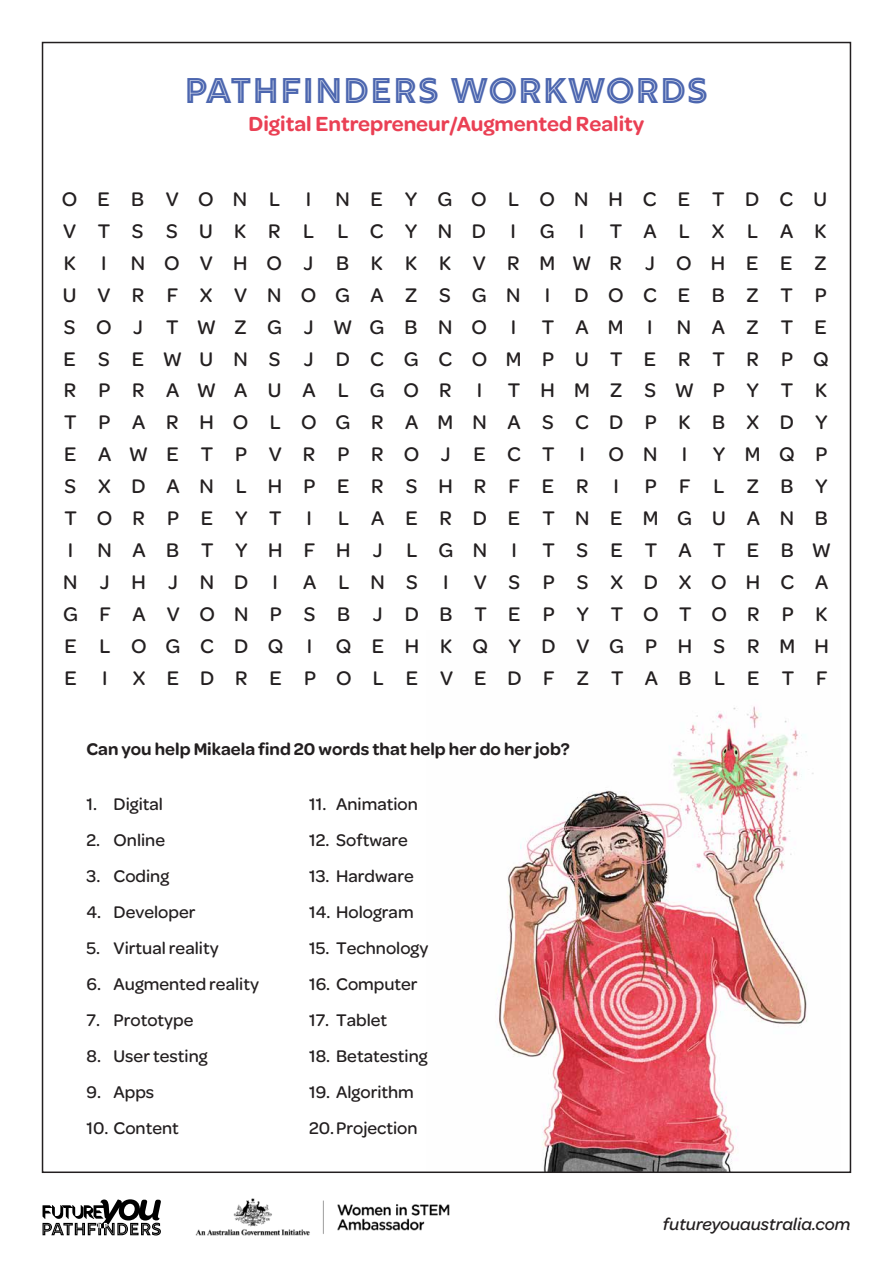
<style>
.page{position:relative;width:893px;height:1263px;background:#fff}
.page>*{position:absolute;margin:0;border:0;box-sizing:border-box;transform-origin:0 0}
.t1{font:39.6px "Rig Bold Inline Solo";color:#4c66af}
.t2{font:600 21.75px "Omnes";color:#ea4054}
.t3{font:500 21px/32px "Omnes";letter-spacing:1.005em;color:#231f20}
.t4{font:500 18px "Omnes";color:#231f20}
.t5{font:600 18px "Omnes";color:#231f20}
.t6{font:italic 500 18px "Omnes";color:#231f20}
</style>
<div class="page">
<img style="left:497px;top:706px;width:317px;height:464px">
<img style="left:195px;top:1198px;width:255px;height:38px">
<svg style="left:43px;top:1199px;width:118px;height:36px"></svg>
<h1 class="t1" style="left:184px;top:69px;width:526px">PATHFINDERS WORKWORDS</h1>
<p class="t2" style="left:249px;top:108px;width:397px">Digital Entrepreneur/Augmented Reality</p>
<p class="t3" style="left:62px;top:181px;width:771px">OEBVONL I NEYGOLONHCETDCU<br>VTSSUKRLLCYND IGI TALXLAK<br>K I NOVHOJBKKKVRMWRJOHEEZ<br>UVRFXVNOGAZSGN I DOCEBZTP<br>SOJ TWZGJWGBNO I TAM I NAZTE<br>ESEWUNS JDCGCOMPUTERTRPQ<br>RPRAWAUALGOR I THMZSWPYTK<br>TPARHOLOGRAMNASCDPKBXDY<br>EAWETPVRPROJECT ION I YMQP<br>SXDANLHPERSHRFER I PFLZBY<br>TORPEYT I LAERDETNEMGUANB<br>I NABTYHFHJ LGN I TSETATEBW<br>NJHJNDI ALNS I VSPSXDXOHCA<br>GFAVONPSBJDBTEPYTOTORPK<br>ELOGCDQ I QEHKQYDVGPHSRMH<br>E I XEDREPOLEVEDFZTABLETF</p>
<p class="t5" style="left:87px;top:737px;width:485px">Can you help Mikaela find 20 words that help her do her job?</p>
<p class="t4" style="left:87px;top:792px;width:78px">1. Digital</p>
<p class="t4" style="left:87px;top:828px;width:80px">2. Online</p>
<p class="t4" style="left:87px;top:864px;width:84px">3. Coding</p>
<p class="t4" style="left:87px;top:900px;width:110px">4. Developer</p>
<p class="t4" style="left:87px;top:936px;width:134px">5. Virtual reality</p>
<p class="t4" style="left:87px;top:972px;width:174px">6. Augmented reality</p>
<p class="t4" style="left:87px;top:1008px;width:108px">7. Prototype</p>
<p class="t4" style="left:87px;top:1044px;width:122px">8. User testing</p>
<p class="t4" style="left:87px;top:1080px;width:69px">9. Apps</p>
<p class="t4" style="left:87px;top:1116px;width:94px">10. Content</p>
<p class="t4" style="left:309px;top:792px;width:110px">11. Animation</p>
<p class="t4" style="left:309px;top:828px;width:100px">12. Software</p>
<p class="t4" style="left:309px;top:864px;width:106px">13. Hardware</p>
<p class="t4" style="left:309px;top:900px;width:106px">14. Hologram</p>
<p class="t4" style="left:309px;top:936px;width:121px">15. Technology</p>
<p class="t4" style="left:309px;top:972px;width:110px">16. Computer</p>
<p class="t4" style="left:309px;top:1008px;width:80px">17. Tablet</p>
<p class="t4" style="left:309px;top:1044px;width:120px">18. Betatesting</p>
<p class="t4" style="left:309px;top:1080px;width:106px">19. Algorithm</p>
<p class="t4" style="left:309px;top:1116px;width:110px">20. Projection</p>
<p class="t6" style="left:663px;top:1212px;width:189px">futureyouaustralia.com</p>
</div>
